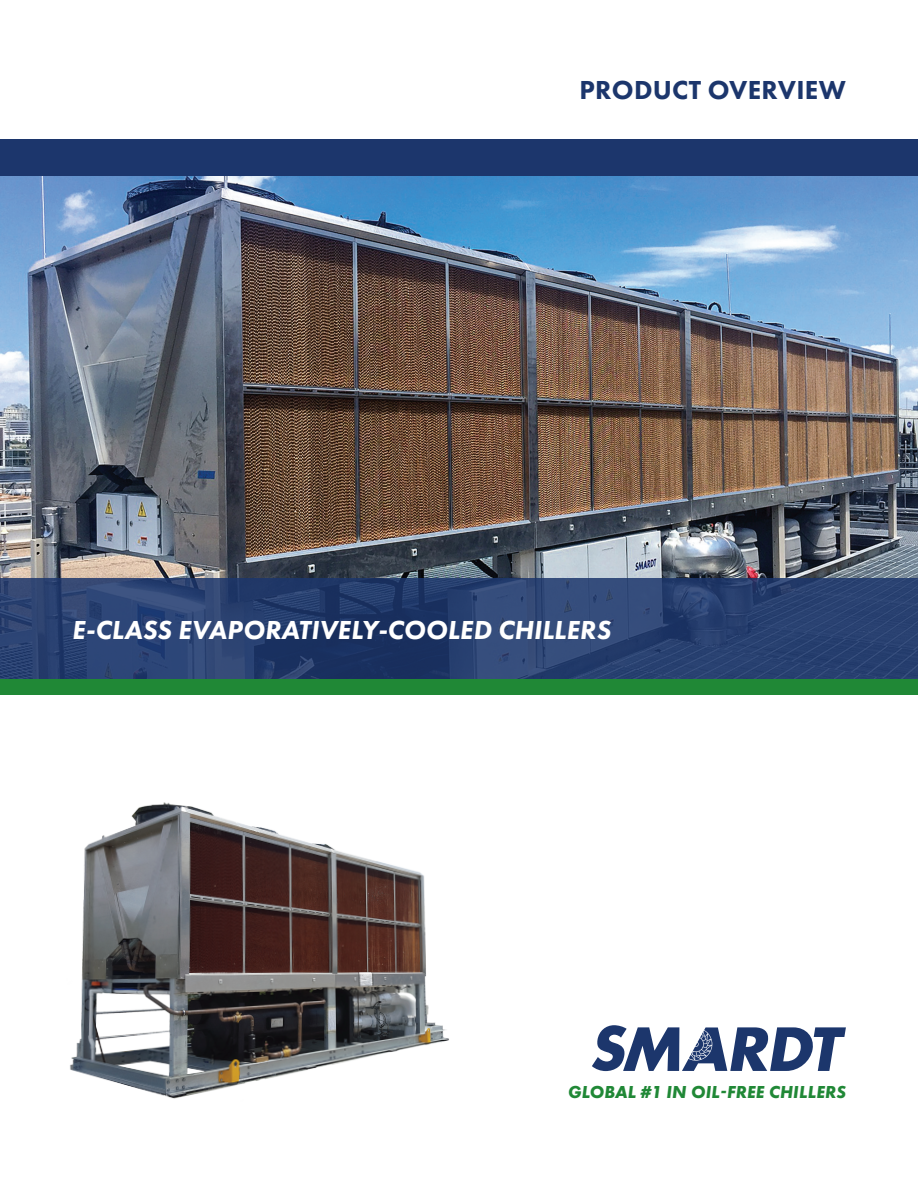
<style>
.page{position:relative;width:918px;height:1188px;background:#fff}
.page>*{position:absolute;margin:0;border:0;box-sizing:border-box;transform-origin:0 0}
.t1{font:italic 800 27px "Futura PT";color:#fff}
.t2{font:800 27px "Futura PT";letter-spacing:.01em;color:#1c366c}
.t3{font:italic 700 18px "Futura PT";letter-spacing:.01em;color:#208836}
</style>
<div class="page">
<img style="left:70px;top:802px;width:379px;height:297px">
<img style="left:0;top:176px;width:918px;height:402px">
<div style="left:0;top:139px;width:918px;height:37px;background:#1c366c"></div>
<svg style="left:0;top:578px;width:918px;height:102px;background:#29416f"></svg>
<div style="left:0;top:680px;width:918px;height:15px;background:#208836"></div>
<svg style="left:592px;top:1025px;width:254px;height:46px"></svg>
<p class="t2" style="left:580px;top:73px;width:268px">PRODUCT OVERVIEW</p>
<p class="t1" style="left:72px;top:613px;width:540px">E-CLASS EVAPORATIVELY-COOLED CHILLERS</p>
<p class="t3" style="left:568px;top:1081px;width:279px">GLOBAL #1 IN OIL-FREE CHILLERS</p>
</div>
